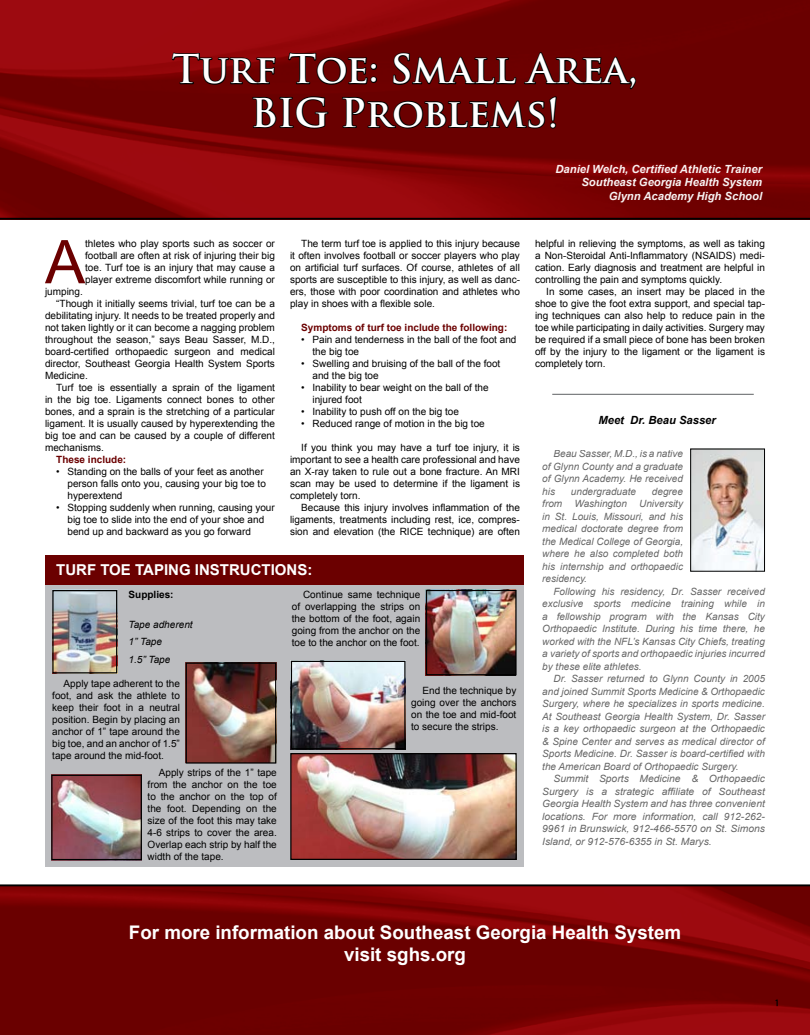
<style>
.page{position:relative;width:810px;height:1035px;background:#fff}
.page>*{position:absolute;margin:0;border:0;box-sizing:border-box;transform-origin:0 0}
.t1{font:60.25px "Arial";color:#6b0000}
.t2{font:700 38.75px/43.8px "Trajan Pro";color:#fff;text-align:center}
.t3{font:700 18.75px/22.5px "Arial";color:#fff;text-align:center}
.t4{font:700 15px "Arial";color:#fff}
.t5{font:italic 700 11.25px/13.5px "Arial";color:#fff;text-align:right}
.t6{font:italic 700 11.25px "Arial";color:#000}
.t7{font:10px/12px "Arial";color:#000;text-align:justify}
.t8{font:italic 10px/12.5px "Arial";color:#000;text-align:justify}
.t9{font:700 10px "Arial";color:#6b0000}
.t10{font:700 10px "Arial";color:#000}
.t11{font:8.75px "Blair Md ITCTT Medium";color:#000}
</style>
<div class="page">
<img style="left:0;top:886px;width:810px;height:149px">
<div style="left:45px;top:566px;width:479px;height:300px;background:#bcbdc0"></div>
<img style="left:0;top:0;width:810px;height:218px">
<svg style="left:171px;top:0;width:466px;height:178px;background:#6f0203"></svg>
<hr style="left:0;top:884px;width:810px;height:2px;background:#000">
<hr style="left:0;top:218px;width:810px;height:2px;background:#000">
<hr style="left:552px;top:394px;width:202px;height:1px;background:#7e8082">
<img style="left:54px;top:592px;width:61px;height:79px">
<div style="left:52px;top:590px;width:65px;height:83px;border:1px solid #000"></div>
<img style="left:188px;top:664px;width:86px;height:98px">
<div style="left:186px;top:662px;width:90px;height:102px;border:1px solid #000"></div>
<img style="left:53px;top:777px;width:87px;height:81px">
<div style="left:51px;top:775px;width:91px;height:85px;border:1px solid #000"></div>
<img style="left:428px;top:592px;width:87px;height:81px">
<div style="left:426px;top:590px;width:91px;height:85px;border:1px solid #000"></div>
<img style="left:293px;top:663px;width:111px;height:84px">
<div style="left:291px;top:661px;width:115px;height:88px;border:1px solid #000"></div>
<div style="left:45px;top:555px;width:479px;height:30px;background:#6b0000"></div>
<img style="left:692px;top:451px;width:71px;height:119px">
<div style="left:690px;top:449px;width:75px;height:123px;border:1px solid #000"></div>
<img style="left:292px;top:755px;width:223px;height:103px">
<div style="left:290px;top:753px;width:227px;height:107px;border:1px solid #000"></div>
<h2 class="t2" style="left:172px;top:48px;width:467px">Turf Toe: Small Area,<br>BIG Problems!</h2>
<p class="t5" style="left:555px;top:163px;width:208px">Daniel Welch, Certified Athletic Trainer<br>Southeast Georgia Health System<br>Glynn Academy High School</p>
<h1 class="t1" style="left:45px;top:223px;width:42px">A</h1>
<p class="t7" style="left:85px;top:238px;width:191px">thletes who play sports such as soccer or football are often at risk of injuring their big toe. Turf toe is an injury that may cause a player extreme discomfort while running or</p>
<p class="t7" style="left:45px;top:286px;width:39px">jumping.</p>
<p class="t7" style="left:56px;top:298px;width:220px">“Though it initially seems trivial, turf toe can be a</p>
<p class="t7" style="left:45px;top:310px;width:231px">debilitating injury. It needs to be treated properly and</p>
<p class="t7" style="left:45px;top:322px;width:231px">not taken lightly or it can become a nagging problem</p>
<p class="t7" style="left:45px;top:334px;width:231px">throughout the season,” says Beau Sasser, M.D.,</p>
<p class="t7" style="left:45px;top:346px;width:231px">board-certified orthopaedic surgeon and medical</p>
<p class="t7" style="left:45px;top:358px;width:231px">director, Southeast Georgia Health System Sports</p>
<p class="t7" style="left:45px;top:370px;width:44px">Medicine.</p>
<p class="t7" style="left:56px;top:382px;width:220px">Turf toe is essentially a sprain of the ligament</p>
<p class="t7" style="left:45px;top:394px;width:231px">in the big toe. Ligaments connect bones to other</p>
<p class="t7" style="left:45px;top:406px;width:231px">bones, and a sprain is the stretching of a particular</p>
<p class="t7" style="left:45px;top:418px;width:231px">ligament. It is usually caused by hyperextending the</p>
<p class="t7" style="left:45px;top:430px;width:231px">big toe and can be caused by a couple of different</p>
<p class="t7" style="left:45px;top:442px;width:60px">mechanisms.</p>
<p class="t9" style="left:56px;top:453px;width:72px">These include:</p>
<p class="t7" style="left:68px;top:466px;width:200px;text-align:left;text-indent:-11px">• Standing on the balls of your feet as another person falls onto you, causing your big toe to hyperextend</p>
<p class="t7" style="left:68px;top:502px;width:209px;text-align:left;text-indent:-11px">• Stopping suddenly when running, causing your big toe to slide into the end of your shoe and bend up and backward as you go forward</p>
<p class="t7" style="left:290px;top:238px;width:231px;text-indent:11px">The term turf toe is applied to this injury because it often involves football or soccer players who play on artificial turf surfaces. Of course, athletes of all sports are susceptible to this injury, as well as danc&shy;ers, those with poor coordination and athletes who play in shoes with a flexible sole.</p>
<p class="t9" style="left:301px;top:321px;width:208px">Symptoms of turf toe include the following:</p>
<p class="t7" style="left:313px;top:334px;width:206px;text-indent:-11px">• Pain and tenderness in the ball of the foot and the big toe</p>
<p class="t7" style="left:313px;top:358px;width:189px;text-indent:-11px">• Swelling and bruising of the ball of the foot and the big toe</p>
<p class="t7" style="left:313px;top:382px;width:178px;text-indent:-11px">• Inability to bear weight on the ball of the injured foot</p>
<p class="t7" style="left:301px;top:406px;width:159px">• Inability to push off on the big toe</p>
<p class="t7" style="left:301px;top:418px;width:185px">• Reduced range of motion in the big toe</p>
<p class="t7" style="left:290px;top:442px;width:231px;text-indent:11px">If you think you may have a turf toe injury, it is important to see a health care professional and have an X-ray taken to rule out a bone fracture. An MRI scan may be used to determine if the ligament is completely torn.</p>
<p class="t7" style="left:290px;top:502px;width:231px;text-indent:11px">Because this injury involves inflammation of the ligaments, treatments including rest, ice, compres&shy;sion and elevation (the RICE technique) are often</p>
<h3 class="t4" style="left:56px;top:560px;width:258px">Turf toe taping instructions:</h3>
<p class="t10" style="left:129px;top:588px;width:47px">Supplies:</p>
<p class="t8" style="left:129px;top:616px;width:66px;line-height:17.5px;text-align:left">Tape adherent<br>1” Tape<br>1.5” Tape</p>
<p class="t7" style="left:52px;top:677px;width:129px;text-indent:11px">Apply tape adherent to the foot, and ask the athlete to keep their foot in a neutral position. Begin by placing an anchor of 1” tape around the big toe, and an anchor of 1.5” tape around the mid-foot.</p>
<p class="t7" style="left:148px;top:766px;width:131px;text-indent:11px">Apply strips of the 1” tape from the anchor on the toe to the anchor on the top of the foot. Depending on the size of the foot this may take 4-6 strips to cover the area.<br>Overlap each strip by half the width of the tape.</p>
<p class="t7" style="left:292px;top:589px;width:130px;text-indent:11px">Continue same technique of overlapping the strips on the bottom of the foot, again going from the anchor on the toe to the anchor on the foot.</p>
<p class="t7" style="left:411px;top:685px;width:107px;text-indent:11px">End the technique by going over the anchors on the toe and mid-foot to secure the strips.</p>
<p class="t7" style="left:535px;top:238px;width:231px">helpful in relieving the symptoms, as well as taking a Non-Steroidal Anti-Inflammatory (NSAIDS) medi&shy;cation. Early diagnosis and treatment are helpful in controlling the pain and symptoms quickly.</p>
<p class="t7" style="left:535px;top:286px;width:232px;text-indent:11px">In some cases, an insert may be placed in the shoe to give the foot extra support, and special tap&shy;ing techniques can also help to reduce pain in the toe while participating in daily activities. Surgery may be required if a small piece of bone has been broken off by the injury to the ligament or the ligament is completely torn.</p>
<p class="t6" style="left:598px;top:413px;width:119px">Meet Dr. Beau Sasser</p>
<p class="t8" style="left:542px;top:448px;width:142px;text-indent:11px">Beau Sasser, M.D., is a native of Glynn County and a graduate of Glynn Academy. He received his</p>
<p class="t8" style="left:542px;top:485px;width:142px;text-indent:110px">degree from Washington University in St. Louis, Missouri, and his medical doctorate degree from the Medical College of Georgia, where he also completed both his internship and orthopaedic residency.</p>
<p class="t8" style="left:542px;top:585px;width:224px;text-indent:11px">Following his residency, Dr. Sasser received exclusive sports medicine training while in a fellowship program with the Kansas City Orthopaedic Institute. During his time there, he worked with the NFL’s Kansas City Chiefs, treating a variety of sports and orthopaedic injuries incurred by these elite athletes.</p>
<p class="t8" style="left:542px;top:673px;width:224px;text-indent:11px">Dr. Sasser returned to Glynn County in 2005 and joined Summit Sports Medicine &amp; Orthopaedic Surgery, where he specializes in sports medicine.<br>At Southeast Georgia Health System, Dr. Sasser is a key orthopaedic surgeon at the Orthopaedic &amp; Spine Center and serves as medical director of Sports Medicine. Dr. Sasser is board-certified with the American Board of Orthopaedic Surgery.</p>
<p class="t8" style="left:542px;top:773px;width:224px;text-indent:11px">Summit Sports Medicine &amp; Orthopaedic Surgery is a strategic affiliate of Southeast Georgia Health System and has three convenient locations. For more information, call 912-262- 9961 in Brunswick, 912-466-5570 on St. Simons Island, or 912-576-6355 in St. Marys.</p>
<p class="t8" style="left:571px;top:485px;width:67px">undergraduate</p>
<h3 class="t3" style="left:129px;top:921px;width:554px">For more information about Southeast Georgia Health System visit sghs.org</h3>
<p class="t11" style="left:776px;top:996px;width:5px">1</p>
</div>
